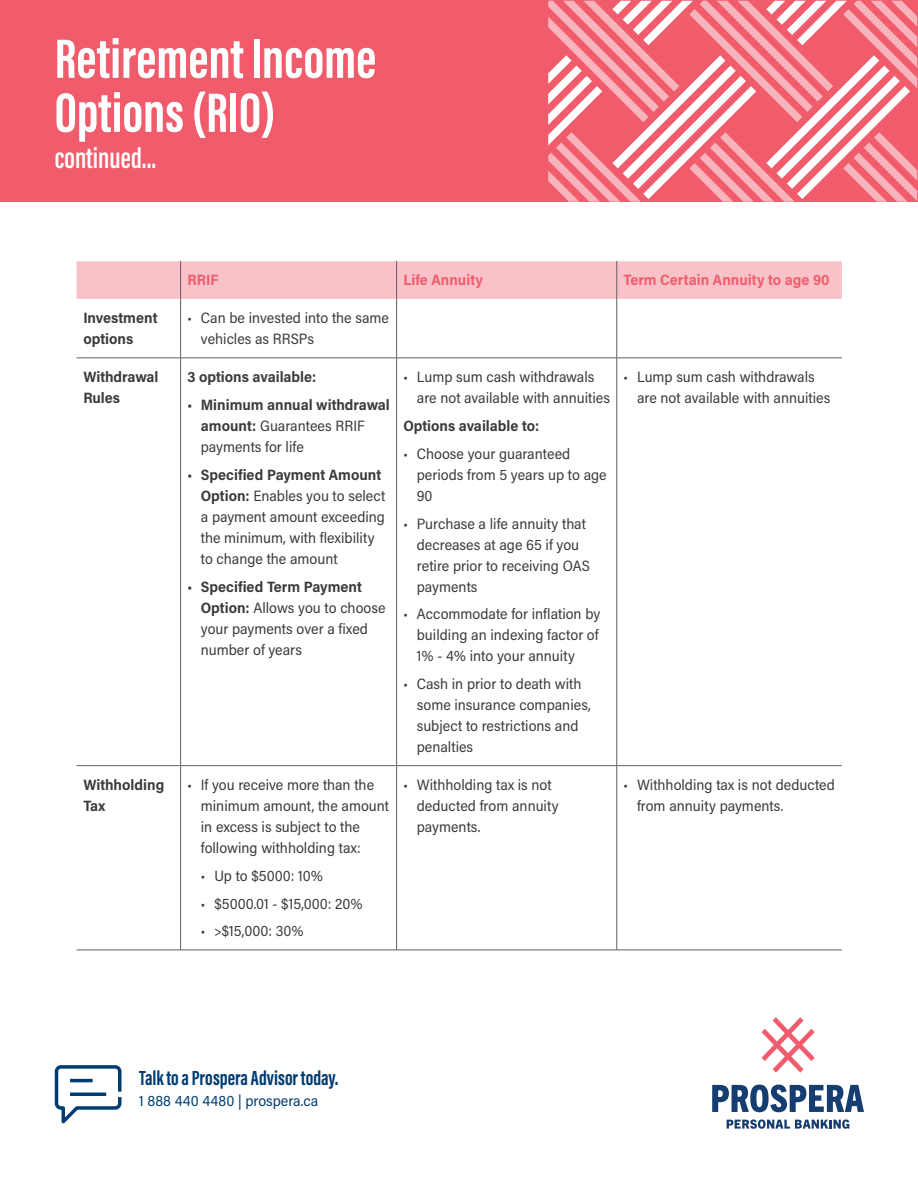
<style>
.page{position:relative;width:918px;height:1188px;background:#fff}
.page>*{position:absolute;margin:0;border:0;box-sizing:border-box;transform-origin:0 0}
.t1{font:700 57px "Acumin Pro Extra Cond";color:#fff}
.t2{font:600 30px "Acumin Pro Extra Cond";color:#fff}
.Sub_Heading{font:700 21px "Acumin Pro Extra Cond";color:#003c71}
.t3{font:15px/21px "Acumin Pro Semi Cond";color:#3b3b3c}
.Body_Text{font:700 15px/21px "Acumin Pro Semi Cond";color:#3b3b3c}
.Sub-sub_heading{font:700 15px "Acumin Pro Semi Cond";color:#f15c6c}
.Body_Text-2{font:15px "Acumin Pro Semi Cond";color:#003c71}
.s1{font-weight:400}
.s2{font-weight:700}
</style>
<div class="page">
<div style="left:0;top:0;width:918px;height:202px;background:#f15c6c"></div>
<svg style="left:762px;top:1017px;width:53px;height:56px"></svg>
<svg style="left:712px;top:1085px;width:152px;height:27px"></svg>
<svg style="left:727px;top:1119px;width:122px;height:10px"></svg>
<svg style="left:54px;top:1065px;width:68px;height:59px"></svg>
<div style="left:77px;top:262px;width:765px;height:37px;background:#f9c2c9"></div>
<hr style="left:180px;top:261px;width:1px;height:38px;background:#636263">
<hr style="left:396px;top:261px;width:1px;height:38px;background:#636263">
<hr style="left:617px;top:261px;width:1px;height:38px;background:#636263">
<hr style="left:180px;top:299px;width:1px;height:59px;background:#636263">
<hr style="left:396px;top:299px;width:1px;height:59px;background:#636263">
<hr style="left:617px;top:299px;width:1px;height:59px;background:#636263">
<hr style="left:77px;top:358px;width:104px;height:1px;background:#636263">
<hr style="left:181px;top:358px;width:216px;height:1px;background:#636263">
<hr style="left:180px;top:358px;width:1px;height:407px;background:#636263">
<hr style="left:397px;top:358px;width:220px;height:1px;background:#636263">
<hr style="left:396px;top:358px;width:1px;height:407px;background:#636263">
<hr style="left:617px;top:358px;width:225px;height:1px;background:#636263">
<hr style="left:617px;top:358px;width:1px;height:407px;background:#636263">
<hr style="left:77px;top:765px;width:104px;height:1px;background:#636263">
<hr style="left:181px;top:765px;width:216px;height:1px;background:#636263">
<hr style="left:180px;top:766px;width:1px;height:184px;background:#636263">
<hr style="left:397px;top:765px;width:220px;height:1px;background:#636263">
<hr style="left:396px;top:766px;width:1px;height:184px;background:#636263">
<hr style="left:617px;top:765px;width:225px;height:1px;background:#636263">
<hr style="left:617px;top:766px;width:1px;height:184px;background:#636263">
<hr style="left:77px;top:950px;width:104px;height:1px;background:#636263">
<hr style="left:181px;top:950px;width:216px;height:1px;background:#636263">
<hr style="left:397px;top:950px;width:220px;height:1px;background:#636263">
<hr style="left:617px;top:950px;width:225px;height:1px;background:#636263">
<svg style="left:548px;top:1px;width:369px;height:201px"></svg>
<p class="t1" style="left:55px;top:24px;width:323px">Retirement Income</p>
<p class="t1" style="left:55px;top:78px;width:223px">Options (RIO)</p>
<p class="t2" style="left:55px;top:139px;width:103px">continued...</p>
<p class="Sub-sub_heading" style="left:187px;top:270px;width:33px">RRIF</p>
<p class="Sub-sub_heading" style="left:403px;top:270px;width:81px">Life Annuity</p>
<p class="Sub-sub_heading" style="left:624px;top:270px;width:208px">Term Certain Annuity to age 90</p>
<p class="Body_Text" style="left:83px;top:307px;width:76px">Investment options</p>
<p class="t3" style="left:201px;top:307px;width:190px;text-indent:-14px">• Can be invested into the same vehicles as RRSPs</p>
<p class="Body_Text" style="left:83px;top:366px;width:77px">Withdrawal<br>Rules</p>
<p class="Body_Text" style="left:187px;top:366px;width:130px">3 options available:</p>
<p class="Body_Text" style="left:201px;top:394px;width:191px;text-indent:-14px">• Minimum annual withdrawal amount: <span class="s1">Guarantees RRIF payments for life</span></p>
<p class="t3" style="left:201px;top:464px;width:186px;text-indent:-14px"><span class="s2">• Specified Payment Amount<br>Option:</span> Enables you to select a payment amount exceeding the minimum, with flexibility to change the amount</p>
<p class="t3" style="left:201px;top:575px;width:186px;text-indent:-14px"><span class="s2">• Specified Term Payment<br>Option:</span> Allows you to choose your payments over a fixed number of years</p>
<p class="Body_Text" style="left:83px;top:774px;width:82px">Withholding<br>Tax</p>
<p class="t3" style="left:201px;top:774px;width:190px;text-indent:-14px">• If you receive more than the minimum amount, the amount in excess is subject to the following withholding tax:</p>
<p class="t3" style="left:201px;top:865px;width:124px">• Up to $5000: 10%</p>
<p class="t3" style="left:201px;top:892px;width:164px">• $5000.01 - $15,000: 20%</p>
<p class="t3" style="left:201px;top:920px;width:104px">• &gt;$15,000: 30%</p>
<p class="t3" style="left:417px;top:366px;width:195px;text-indent:-14px">• Lump sum cash withdrawals are not available with annuities</p>
<p class="Body_Text" style="left:403px;top:415px;width:138px">Options available to:</p>
<p class="t3" style="left:417px;top:443px;width:191px;text-indent:-14px">• Choose your guaranteed periods from 5 years up to age<br>90</p>
<p class="t3" style="left:417px;top:512px;width:175px;text-indent:-14px">• Purchase a life annuity that decreases at age 65 if you retire prior to receiving OAS payments</p>
<p class="t3" style="left:417px;top:603px;width:185px;text-align:justify;text-indent:-14px">• Accommodate for inflation by building an indexing factor of 1% - 4% into your annuity</p>
<p class="t3" style="left:417px;top:673px;width:175px;text-indent:-14px">• Cash in prior to death with some insurance companies, subject to restrictions and penalties</p>
<p class="t3" style="left:637px;top:366px;width:195px;text-indent:-14px">• Lump sum cash withdrawals are not available with annuities</p>
<p class="t3" style="left:417px;top:774px;width:143px;text-indent:-14px">• Withholding tax is not deducted from annuity payments.</p>
<p class="t3" style="left:637px;top:774px;width:199px;text-indent:-14px">• Withholding tax is not deducted from annuity payments.</p>
<p class="Sub_Heading" style="left:139px;top:1065px;width:201px">Talk to a Prospera Advisor today.</p>
<p class="Body_Text-2" style="left:139px;top:1090px;width:180px">1 888 440 4480 | prospera.ca</p>
</div>
